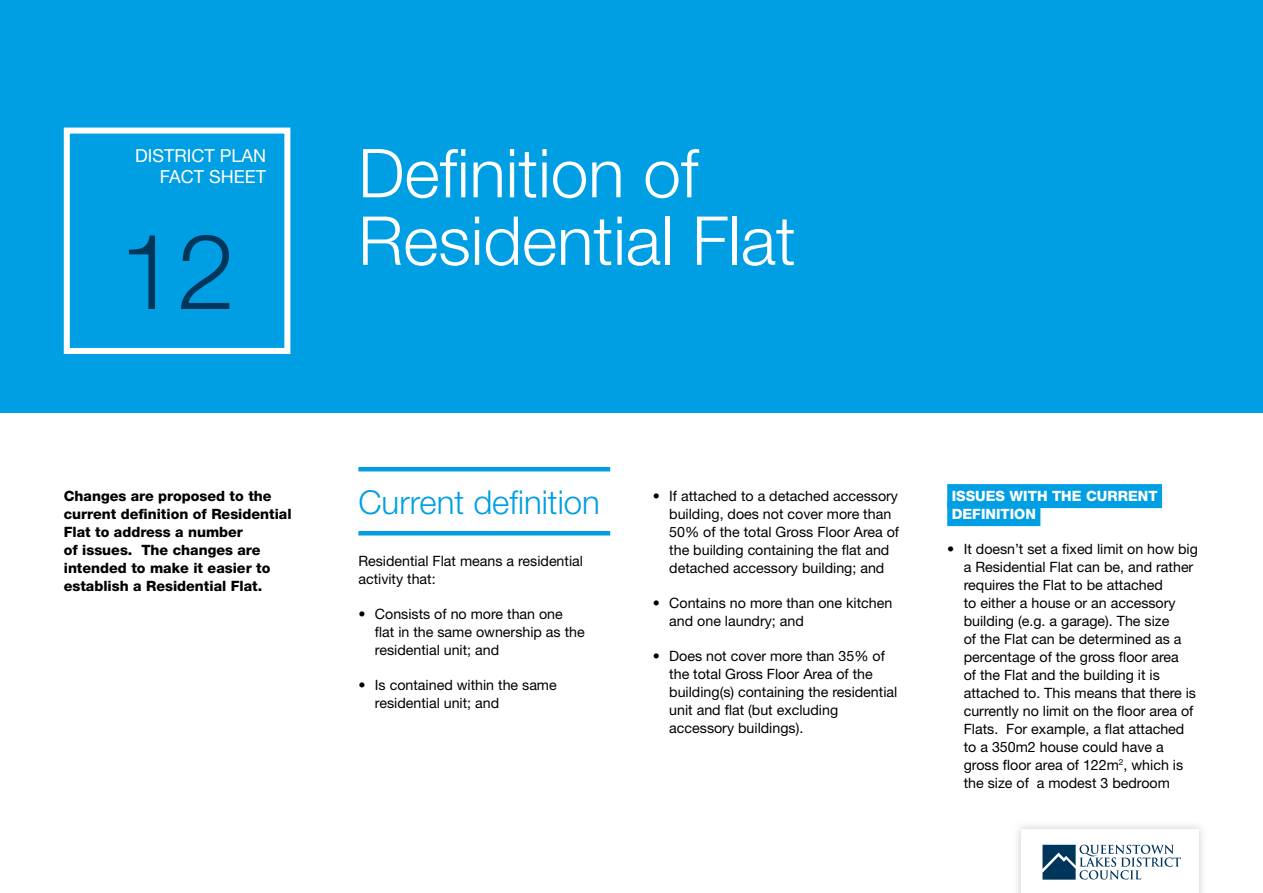
<style>
.page{position:relative;width:1263px;height:893px;background:#fff}
.page>*{position:absolute;margin:0;border:0;box-sizing:border-box;transform-origin:0 0}
.t1{font:300 105px "Helvetica Neue LT Std";color:#00365c}
.t2{font:300 67.5px/67.5px "Helvetica Neue LT Std";color:#fff}
.t3{font:300 33px "Helvetica Neue LT Std";color:#009fe3}
.t4{font:18px/21px "Helvetica Neue LT Std";color:#fff;text-align:right}
.t5{font:14.25px/18px "Helvetica Neue LT Std";color:#000}
.t6{font:800 14.25px/18px "Helvetica Neue LT Std";color:#000}
.t7{font:800 14.25px/18px "Helvetica Neue LT Std";color:#fff}
</style>
<div class="page">
<hr style="left:358px;top:467px;width:252px;height:4px;background:#009fe3">
<hr style="left:358px;top:531px;width:252px;height:4px;background:#009fe3">
<div style="left:947px;top:484px;width:215px;height:24px;background:#009fe3"></div>
<div style="left:947px;top:502px;width:93px;height:24px;background:#009fe3"></div>
<div style="left:1012px;top:820px;width:196px;height:73px;background:#000;opacity:.2"></div>
<div style="left:1021px;top:829px;width:178px;height:64px;background:#fff"></div>
<svg style="left:1042px;top:845px;width:139px;height:35px"></svg>
<div style="left:0;top:0;width:1263px;height:412px;background:#009fe3"></div>
<div style="left:64px;top:128px;width:226px;height:226px;border:6px solid #fff"></div>
<p class="t4" style="left:135px;top:145px;width:132px">DISTRICT PLAN<br>FACT SHEET</p>
<h1 class="t1" style="left:119px;top:207px;width:118px">12</h1>
<h2 class="t2" style="left:358px;top:138px;width:439px">Definition of<br>Residential Flat</h2>
<h3 class="t3" style="left:358px;top:482px;width:243px">Current definition</h3>
<p class="t6" style="left:64px;top:486px;width:229px">Changes are proposed to the current definition of Residential<br>Flat to address a number<br>of issues. The changes are intended to make it easier to establish a Residential Flat.</p>
<p class="t5" style="left:669px;top:486px;width:231px;text-indent:-17px">• If attached to a detached accessory building, does not cover more than 50% of the total Gross Floor Area of the building containing the flat and detached accessory building; and</p>
<p class="t5" style="left:669px;top:593px;width:225px;text-indent:-17px">• Contains no more than one kitchen and one laundry; and</p>
<p class="t5" style="left:669px;top:646px;width:230px;text-indent:-17px">• Does not cover more than 35% of the total Gross Floor Area of the building(s) containing the residential unit and flat (but excluding accessory buildings).</p>
<p class="t5" style="left:358px;top:552px;width:226px">Residential Flat means a residential activity that:</p>
<p class="t5" style="left:375px;top:605px;width:211px;text-indent:-17px">• Consists of no more than one flat in the same ownership as the residential unit; and</p>
<p class="t5" style="left:375px;top:676px;width:183px;text-indent:-17px">• Is contained within the same residential unit; and</p>
<p class="t7" style="left:952px;top:486px;width:207px">ISSUES WITH THE CURRENT<br>DEFINITION</p>
<p class="t5" style="left:964px;top:539px;width:236px;text-indent:-17px">• It doesn’t set a fixed limit on how big a Residential Flat can be, and rather requires the Flat to be attached<br>to either a house or an accessory building (e.g. a garage). The size<br>of the Flat can be determined as a percentage of the gross floor area<br>of the Flat and the building it is attached to. This means that there is currently no limit on the floor area of Flats. For example, a flat attached to a 350m2 house could have a gross floor area of 122m<sup>2</sup>, which is the size of a modest 3 bedroom</p>
</div>
